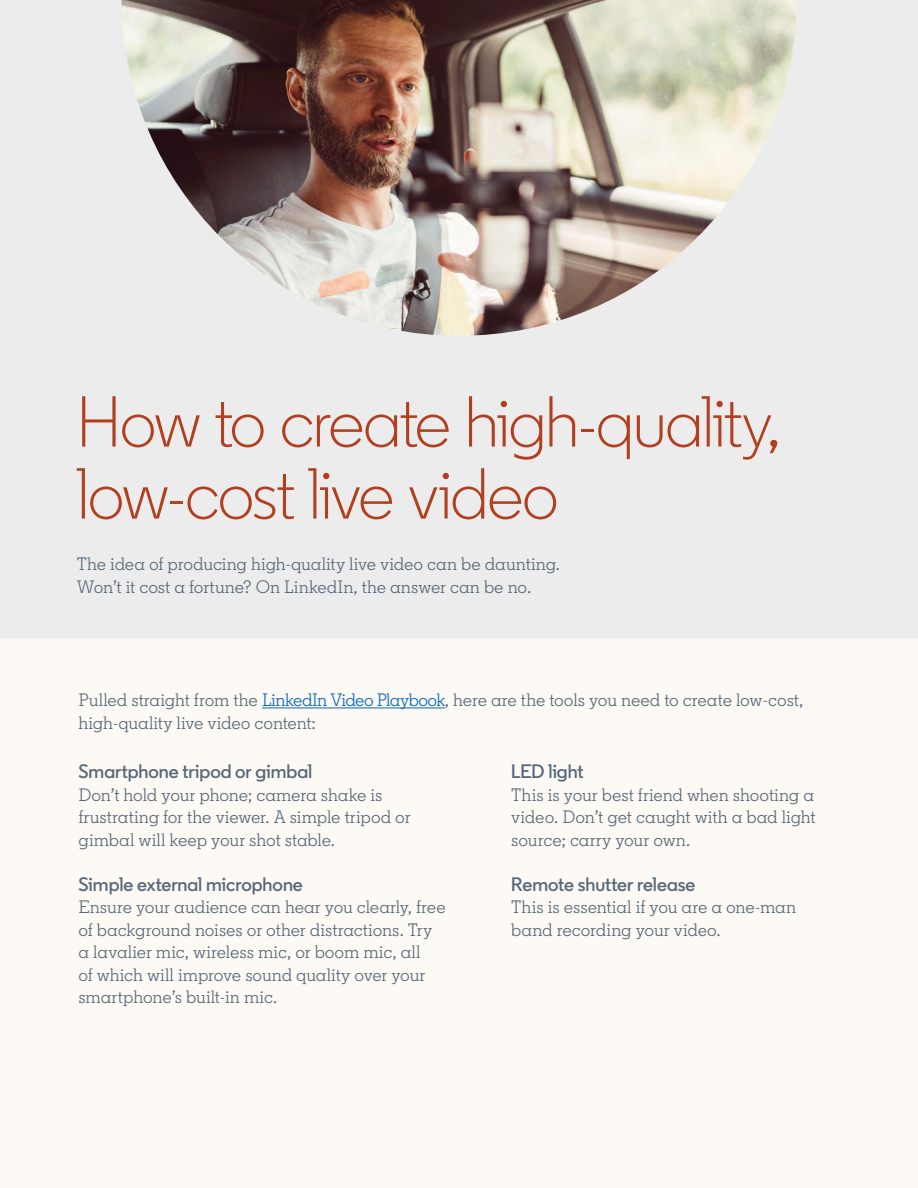
<style>
.page{position:relative;width:918px;height:1188px;background:#fdfaf5}
.page>*{position:absolute;margin:0;border:0;box-sizing:border-box;transform-origin:0 0}
.t1{font:300 72px/72px "Community";letter-spacing:-.025em;color:#b24020}
.t2{font:600 19.5px "Community";color:#56687a}
.t3{font:18px/22.5px "Community Slab";letter-spacing:-.01em;color:#56687a}
.s1{color:#0a66c2}
</style>
<div class="page">
<div style="left:0;top:0;width:918px;height:638px;background:#ececec"></div>
<img style="left:122px;top:0;width:674px;height:336px">
<hr style="left:262px;top:707px;width:183px;height:1px;background:#0a66c2">
<h1 class="t1" style="left:77px;top:386px;width:706px">How to create high-quality, low-cost live video</h1>
<p class="t3" style="left:77px;top:553px;width:485px">The idea of producing high-quality live video can be daunting.<br>Won’t it cost a fortune? On LinkedIn, the answer can be no.</p>
<p class="t3" style="left:78px;top:689px;width:726px">Pulled straight from the <span class="s1">LinkedIn Video Playbook</span>, here are the tools you need to create low-cost, high-quality live video content:</p>
<p class="t2" style="left:511px;top:759px;width:74px">LED light</p>
<p class="t3" style="left:511px;top:783px;width:306px;text-align:justify">This is your best friend when shooting a video. Don’t get caught with a bad light source; carry your own.</p>
<p class="t2" style="left:511px;top:872px;width:186px">Remote shutter release</p>
<p class="t3" style="left:511px;top:896px;width:286px">This is essential if you are a one-man band recording your video.</p>
<p class="t2" style="left:78px;top:759px;width:235px">Smartphone tripod or gimbal</p>
<p class="t3" style="left:78px;top:783px;width:334px">Don’t hold your phone; camera shake is frustrating for the viewer. A simple tripod or gimbal will keep your shot stable.</p>
<p class="t2" style="left:78px;top:872px;width:226px">Simple external microphone</p>
<p class="t3" style="left:78px;top:896px;width:369px">Ensure your audience can hear you clearly, free of background noises or other distractions. Try a lavalier mic, wireless mic, or boom mic, all<br>of which will improve sound quality over your smartphone’s built-in mic.</p>
</div>
